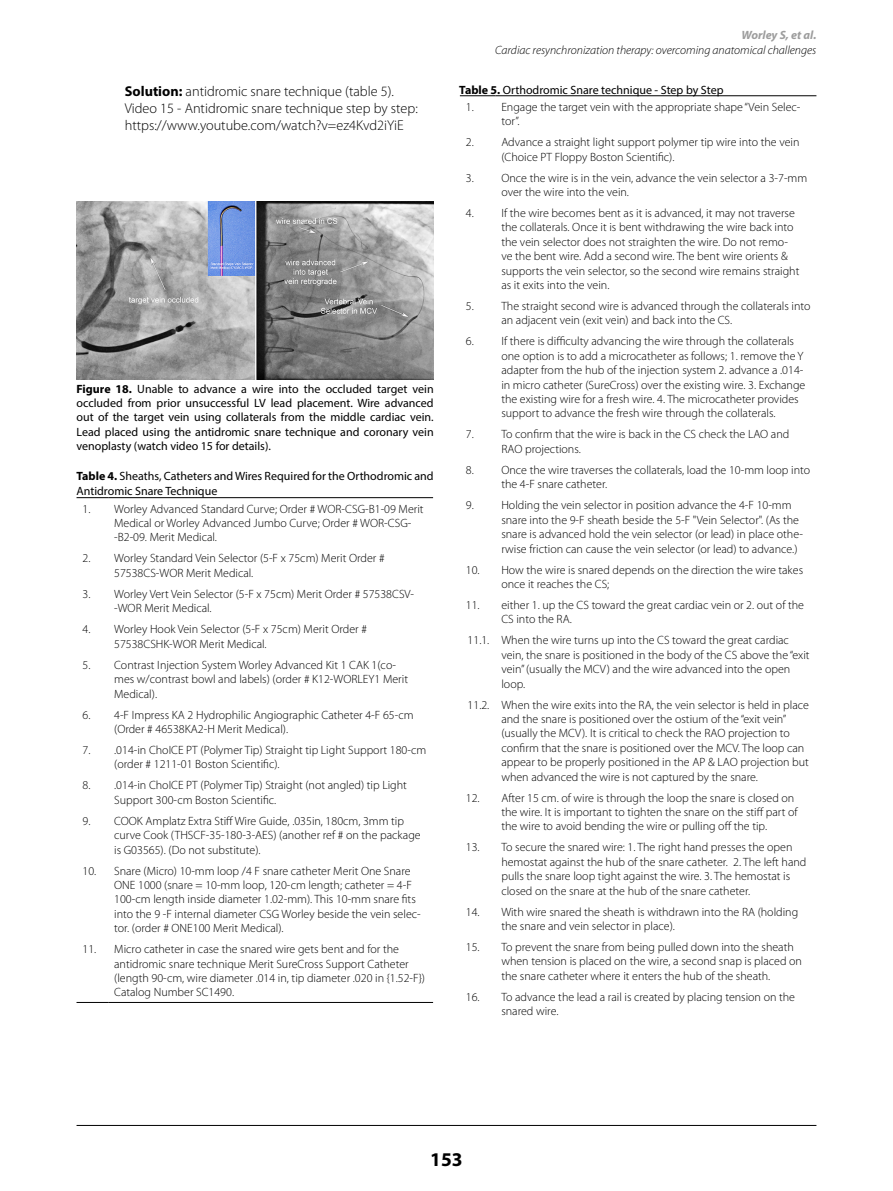
<style>
.page{position:relative;width:893px;height:1191px;background:#fff}
.page>*{position:absolute;margin:0;border:0;box-sizing:border-box;transform-origin:0 0}
.t1{font:700 19.5px "Myriad Pro";color:#000}
.t2{font:300 14.25px/17.1px "Myriad Pro";color:#000}
.t3{font:300 12px/14.4px "Myriad Pro";color:#000}
.t4{font:12px/14.4px "Myriad Pro";color:#000;text-align:justify}
.t5{font:italic 300 12px "Myriad Pro";color:#000}
.t6{font:italic 700 12px "Myriad Pro";color:#9d9d9d}
.s1{font-weight:700}
</style>
<div class="page">
<hr style="left:77px;top:1125px;width:739px;height:1px;background:#000">
<img style="left:77px;top:201px;width:357px;height:179px">
<hr style="left:77px;top:497px;width:31px;height:1px;background:#000">
<hr style="left:108px;top:497px;width:325px;height:1px;background:#000">
<hr style="left:77px;top:1002px;width:31px;height:1px;background:#000">
<hr style="left:108px;top:1002px;width:325px;height:1px;background:#000">
<hr style="left:460px;top:95px;width:35px;height:1px;background:#000">
<hr style="left:495px;top:95px;width:321px;height:1px;background:#000">
<p class="t2" style="left:125px;top:82px;width:294px"><span class="s1">Solution:</span> antidromic snare technique (table 5).<br>Video 15 - Antidromic snare technique step by step: https://www.youtube.com/watch?v=ez4Kvd2iYiE</p>
<p class="t4" style="left:77px;top:381px;width:359px"><span class="s1">Figure 18.</span> Unable to advance a wire into the occluded target vein occluded from prior unsuccessful LV lead placement. Wire advanced out of the target vein using collaterals from the middle cardiac vein.<br>Lead placed using the antidromic snare technique and coronary vein venoplasty (watch video 15 for details).</p>
<p class="t4" style="left:77px;top:469px;width:359px"><span class="s1">Table 4.</span> Sheaths, Catheters and Wires Required for the Orthodromic and<br>Antidromic Snare Technique</p>
<p class="t3" style="left:114px;top:501px;width:311px;text-indent:-32px">1. Worley Advanced Standard Curve; Order # WOR-CSG-B1-09 Merit<br>Medical or Worley Advanced Jumbo Curve; Order # WOR-CSG--B2-09. Merit Medical.</p>
<p class="t3" style="left:114px;top:551px;width:272px;text-indent:-32px">2. Worley Standard Vein Selector (5-F x 75cm) Merit Order #<br>57538CS-WOR Merit Medical.</p>
<p class="t3" style="left:114px;top:586px;width:301px;text-indent:-32px">3. Worley Vert Vein Selector (5-F x 75cm) Merit Order # 57538CSV--WOR Merit Medical.</p>
<p class="t3" style="left:114px;top:622px;width:254px;text-indent:-32px">4. Worley Hook Vein Selector (5-F x 75cm) Merit Order #<br>57538CSHK-WOR Merit Medical.</p>
<p class="t3" style="left:114px;top:657px;width:295px;text-indent:-32px">5. Contrast Injection System Worley Advanced Kit 1 CAK 1(co&shy;mes w/contrast bowl and labels) (order # K12-WORLEY1 Merit<br>Medical).</p>
<p class="t3" style="left:114px;top:707px;width:301px;text-indent:-32px">6. 4-F Impress KA 2 Hydrophilic Angiographic Catheter 4-F 65-cm (Order # 46538KA2-H Merit Medical).</p>
<p class="t3" style="left:114px;top:742px;width:314px;text-indent:-32px">7. .014-in ChoICE PT (Polymer Tip) Straight tip Light Support 180-cm (order # 1211-01 Boston Scientific).</p>
<p class="t3" style="left:114px;top:778px;width:294px;text-indent:-32px">8. .014-in ChoICE PT (Polymer Tip) Straight (not angled) tip Light<br>Support 300-cm Boston Scientific.</p>
<p class="t3" style="left:114px;top:813px;width:308px;text-indent:-32px">9. COOK Amplatz Extra Stiff Wire Guide, .035in, 180cm, 3mm tip curve Cook (THSCF-35-180-3-AES) (another ref # on the package is G03565). (Do not substitute).</p>
<p class="t3" style="left:114px;top:863px;width:308px;text-indent:-32px">10. Snare (Micro) 10-mm loop /4 F snare catheter Merit One Snare ONE 1000 (snare = 10-mm loop, 120-cm length; catheter = 4-F 100-cm length inside diameter 1.02-mm). This 10-mm snare fits into the 9 -F internal diameter CSG Worley beside the vein selec&shy;tor. (order # ONE100 Merit Medical).</p>
<p class="t3" style="left:114px;top:942px;width:312px;text-indent:-32px">11. Micro catheter in case the snared wire gets bent and for the antidromic snare technique Merit SureCross Support Catheter (length 90-cm, wire diameter .014 in, tip diameter .020 in {1.52-F})<br>Catalog Number SC1490.</p>
<p class="t6" style="left:741px;top:27px;width:76px">Worley S, et al.</p>
<p class="t5" style="left:495px;top:42px;width:323px">Cardiac resynchronization therapy: overcoming anatomical challenges</p>
<p class="t4" style="left:459px;top:83px;width:266px"><span class="s1">Table 5.</span> Orthodromic Snare technique - Step by Step</p>
<p class="t3" style="left:501px;top:99px;width:301px;text-indent:-36px">1. Engage the target vein with the appropriate shape “Vein Selec&shy;tor”.</p>
<p class="t3" style="left:501px;top:135px;width:300px;text-indent:-36px">2. Advance a straight light support polymer tip wire into the vein (Choice PT Floppy Boston Scientific).</p>
<p class="t3" style="left:501px;top:170px;width:307px;text-indent:-36px">3. Once the wire is in the vein, advance the vein selector a 3-7-mm over the wire into the vein.</p>
<p class="t3" style="left:501px;top:206px;width:299px;text-indent:-36px">4. If the wire becomes bent as it is advanced, it may not traverse the collaterals. Once it is bent withdrawing the wire back into the vein selector does not straighten the wire. Do not remo&shy;ve the bent wire. Add a second wire. The bent wire orients &amp; supports the vein selector, so the second wire remains straight as it exits into the vein.</p>
<p class="t3" style="left:501px;top:299px;width:311px;text-indent:-36px">5. The straight second wire is advanced through the collaterals into an adjacent vein (exit vein) and back into the CS.</p>
<p class="t3" style="left:501px;top:334px;width:305px;text-indent:-36px">6. If there is difficulty advancing the wire through the collaterals one option is to add a microcatheter as follows; 1. remove the Y adapter from the hub of the injection system 2. advance a .014- in micro catheter (SureCross) over the existing wire. 3. Exchange the existing wire for a fresh wire. 4. The microcatheter provides support to advance the fresh wire through the collaterals.</p>
<p class="t3" style="left:501px;top:427px;width:289px;text-indent:-36px">7. To confirm that the wire is back in the CS check the LAO and<br>RAO projections.</p>
<p class="t3" style="left:501px;top:462px;width:310px;text-indent:-36px">8. Once the wire traverses the collaterals, load the 10-mm loop into the 4-F snare catheter.</p>
<p class="t3" style="left:501px;top:498px;width:303px;text-indent:-36px">9. Holding the vein selector in position advance the 4-F 10-mm snare into the 9-F sheath beside the 5-F "Vein Selector". (As the snare is advanced hold the vein selector (or lead) in place othe&shy;rwise friction can cause the vein selector (or lead) to advance.)</p>
<p class="t3" style="left:501px;top:562px;width:303px;text-indent:-36px">10. How the wire is snared depends on the direction the wire takes once it reaches the CS;</p>
<p class="t3" style="left:501px;top:597px;width:304px;text-indent:-36px">11. either 1. up the CS toward the great cardiac vein or 2. out of the<br>CS into the RA.</p>
<p class="t3" style="left:501px;top:633px;width:310px;text-indent:-34px">11.1. When the wire turns up into the CS toward the great cardiac vein, the snare is positioned in the body of the CS above the “exit vein” (usually the MCV) and the wire advanced into the open loop.</p>
<p class="t3" style="left:501px;top:697px;width:309px;text-indent:-34px">11.2. When the wire exits into the RA, the vein selector is held in place and the snare is positioned over the ostium of the “exit vein” (usually the MCV). It is critical to check the RAO projection to confirm that the snare is positioned over the MCV. The loop can appear to be properly positioned in the AP &amp; LAO projection but when advanced the wire is not captured by the snare.</p>
<p class="t3" style="left:501px;top:790px;width:298px;text-indent:-36px">12. After 15 cm. of wire is through the loop the snare is closed on the wire. It is important to tighten the snare on the stiff part of the wire to avoid bending the wire or pulling off the tip.</p>
<p class="t3" style="left:501px;top:840px;width:307px;text-indent:-36px">13. To secure the snared wire: 1. The right hand presses the open hemostat against the hub of the snare catheter. 2. The left hand pulls the snare loop tight against the wire. 3. The hemostat is closed on the snare at the hub of the snare catheter.</p>
<p class="t3" style="left:501px;top:904px;width:298px;text-indent:-36px">14. With wire snared the sheath is withdrawn into the RA (holding the snare and vein selector in place).</p>
<p class="t3" style="left:501px;top:939px;width:302px;text-indent:-36px">15. To prevent the snare from being pulled down into the sheath when tension is placed on the wire, a second snap is placed on the snare catheter where it enters the hub of the sheath.</p>
<p class="t3" style="left:501px;top:989px;width:295px;text-indent:-36px">16. To advance the lead a rail is created by placing tension on the snared wire.</p>
<h1 class="t1" style="left:430px;top:1146px;width:34px">153</h1>
</div>
